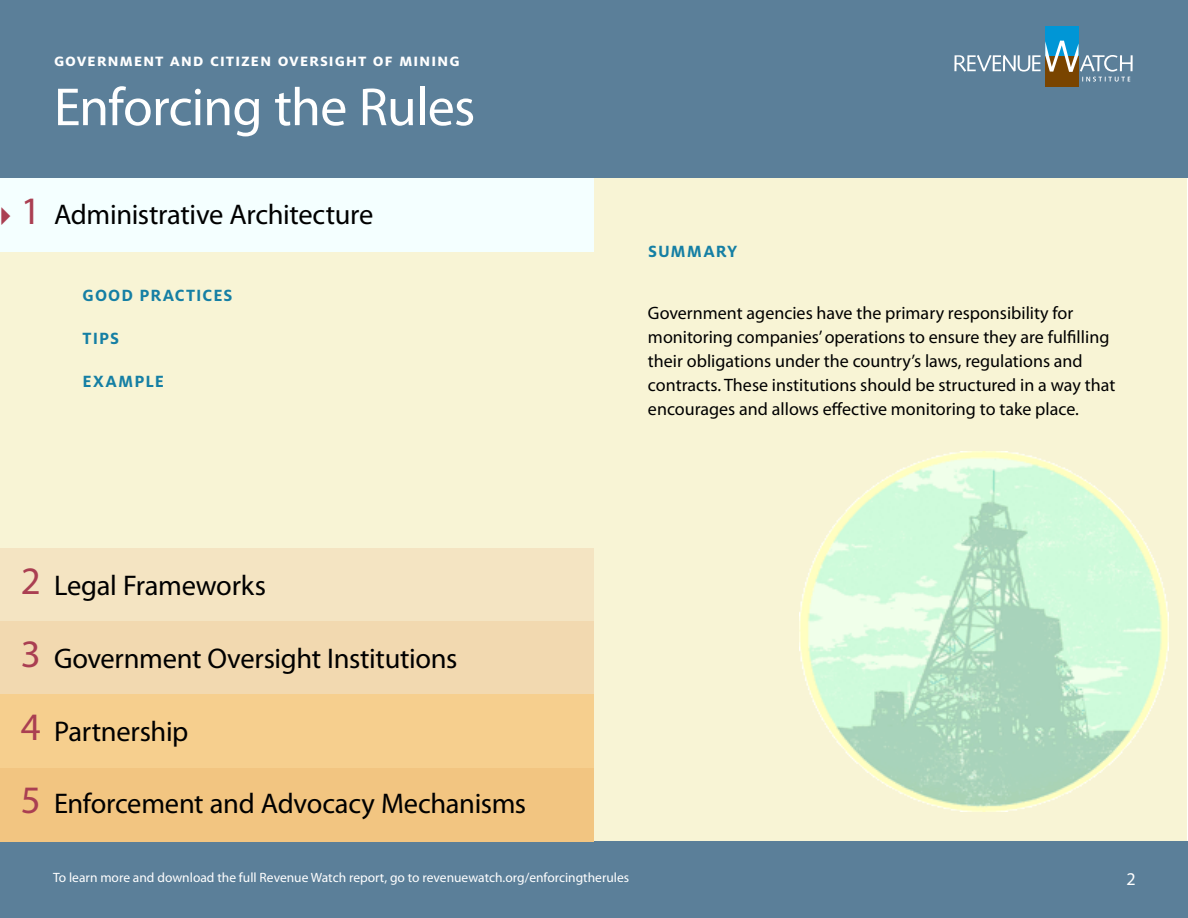
<style>
.page{position:relative;width:1188px;height:918px;background:#fff}
.page>*{position:absolute;margin:0;border:0;box-sizing:border-box;transform-origin:0 0}
.t1{font:54px "Myriad Pro";letter-spacing:-.015em;color:#fff}
.t2{font:39px/73.2px "Myriad Pro";color:#aa3f52;text-align:justify}
.t3{font:28.5px "Myriad Pro";letter-spacing:-.015em;color:#000}
.t4{font:18px/24px "Myriad Pro";color:#000}
.t5{font:700 18px "Milo OT";letter-spacing:.04em;color:#fff}
.t6{font:700 18px "Milo OT";letter-spacing:.055em;color:#157fa4}
.t7{font:18px "Myriad Pro";color:#fff}
.t8{font:13.5px "Myriad Pro";color:#fff}
</style>
<div class="page">
<div style="left:1px;top:0;width:1186px;height:918px;background:#f8f4d5"></div>
<div style="left:0;top:0;width:1188px;height:177px;background:#5b7f99"></div>
<div style="left:1px;top:841px;width:1187px;height:77px;background:#5b7f99"></div>
<div style="left:1045px;top:26px;width:34px;height:30px;background:#0096d6"></div>
<div style="left:1045px;top:56px;width:34px;height:30px;background:#794400"></div>
<svg style="left:954px;top:41px;width:179px;height:41px"></svg>
<img style="left:800px;top:451px;width:369px;height:360px">
<div style="left:1px;top:178px;width:593px;height:74px;background:#f4ffff"></div>
<div style="left:1px;top:549px;width:593px;height:73px;background:#f4e4c2"></div>
<div style="left:1px;top:622px;width:593px;height:73px;background:#f2d9b0"></div>
<div style="left:1px;top:695px;width:593px;height:73px;background:#f6cf8e"></div>
<div style="left:1px;top:768px;width:593px;height:73px;background:#f2c581"></div>
<p class="t5" style="left:54px;top:51px;width:407px">government and citizen oversight of mining</p>
<h1 class="t1" style="left:54px;top:74px;width:423px">Enforcing the Rules</h1>
<h2 class="t2" style="left:21px;top:173px;width:22px">1</h2>
<h3 class="t3" style="left:54px;top:197px;width:321px">Administrative Architecture</h3>
<p class="t6" style="left:83px;top:285px;width:151px">GOOD PRACTICES</p>
<p class="t6" style="left:83px;top:328px;width:38px">TIPS</p>
<p class="t6" style="left:83px;top:372px;width:83px">EXAMPLE</p>
<p class="t6" style="left:648px;top:242px;width:91px">Summary</p>
<p class="t4" style="left:648px;top:301px;width:469px">Government agencies have the primary responsibility for monitoring companies’ operations to ensure they are fulfilling their obligations under the country’s laws, regulations and contracts. These institutions should be structured in a way that encourages and allows effective monitoring to take place.</p>
<h2 class="t2" style="left:21px;top:543px;width:22px">2<br>3<br>4<br>5</h2>
<h3 class="t3" style="left:54px;top:567px;width:213px">Legal Frameworks</h3>
<h3 class="t3" style="left:54px;top:641px;width:405px">Government Oversight Institutions</h3>
<h3 class="t3" style="left:54px;top:714px;width:136px">Partnership</h3>
<h3 class="t3" style="left:54px;top:786px;width:474px">Enforcement and Advocacy Mechanisms</h3>
<p class="t8" style="left:53px;top:869px;width:578px">To learn more and download the full Revenue Watch report, go to revenuewatch.org/enforcingtherules</p>
<p class="t7" style="left:1127px;top:868px;width:11px">2</p>
</div>
